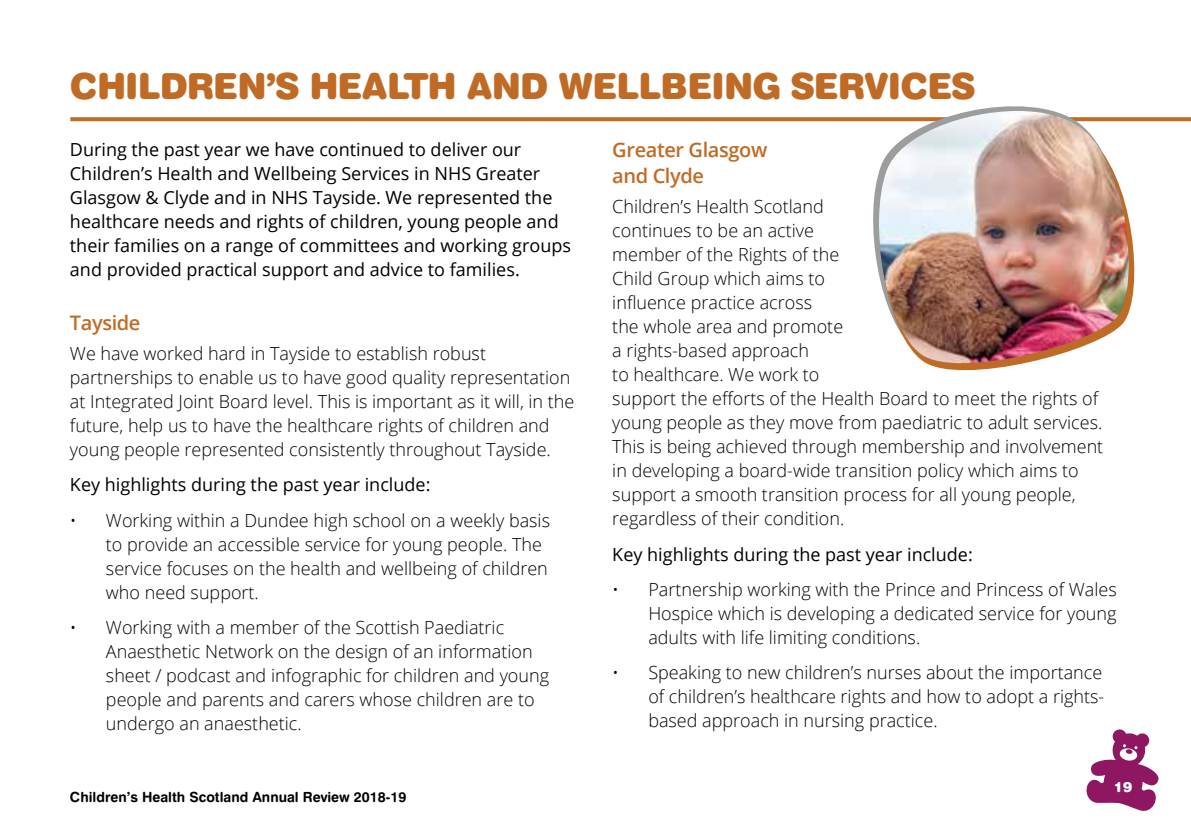
<style>
.page{position:relative;width:1191px;height:840px;background:#fff}
.page>*{position:absolute;margin:0;border:0;box-sizing:border-box;transform-origin:0 0}
.t1{font:36px "Swiss 721 BT Black Rounded";letter-spacing:-.03em;color:#c06b25}
.t2{font:600 20px/26px "Open Sans";letter-spacing:-.02em;color:#c06b25}
.t3{font:300 18px/24px "Open Sans";color:#000}
.t4{font:18px/24px "Open Sans";color:#000}
.t5{font:14px "Swiss 721 BT Bold Rounded";color:#000}
.t6{font:14px "Swiss 721 BT Black Rounded";color:#fff}
</style>
<div class="page">
<svg style="left:1086px;top:729px;width:73px;height:82px"></svg>
<svg style="left:70px;top:117px;width:1121px;height:4px;background:#c2712f"></svg>
<svg style="left:867px;top:106px;width:272px;height:265px"></svg>
<img style="left:876px;top:111px;width:254px;height:254px">
<h1 class="t1" style="left:70px;top:64px;width:907px">CHILDREN’S HEALTH AND WELLBEING SERVICES</h1>
<p class="t4" style="left:70px;top:137px;width:502px">During the past year we have continued to deliver our Children’s Health and Wellbeing Services in NHS Greater Glasgow &amp; Clyde and in NHS Tayside. We represented the healthcare needs and rights of children, young people and their families on a range of committees and working groups and provided practical support and advice to families.</p>
<p class="t2" style="left:70px;top:309px;width:72px">Tayside</p>
<p class="t3" style="left:70px;top:341px;width:506px">We have worked hard in Tayside to establish robust partnerships to enable us to have good quality representation at Integrated Joint Board level. This is important as it will, in the future, help us to have the healthcare rights of children and young people represented consistently throughout Tayside.</p>
<p class="t4" style="left:70px;top:472px;width:362px">Key highlights during the past year include:</p>
<p class="t3" style="left:106px;top:507px;width:445px;text-indent:-36px">• Working within a Dundee high school on a weekly basis to provide an accessible service for young people. The service focuses on the health and wellbeing of children who need support.</p>
<p class="t3" style="left:106px;top:614px;width:445px;text-indent:-36px">• Working with a member of the Scottish Paediatric Anaesthetic Network on the design of an information sheet / podcast and infographic for children and young people and parents and carers whose children are to undergo an anaesthetic.</p>
<p class="t5" style="left:70px;top:787px;width:338px">Children’s Health Scotland Annual Review 2018-19</p>
<p class="t2" style="left:612px;top:136px;width:156px">Greater Glasgow and Clyde</p>
<p class="t3" style="left:612px;top:194px;width:492px">Children’s Health Scotland<br>continues to be an active<br>member of the Rights of the<br>Child Group which aims to<br>influence practice across<br>the whole area and promote<br>a rights-based approach<br>to healthcare. We work to<br>support the efforts of the Health Board to meet the rights of young people as they move from paediatric to adult services.<br>This is being achieved through membership and involvement in developing a board-wide transition policy which aims to support a smooth transition process for all young people, regardless of their condition.</p>
<p class="t4" style="left:612px;top:541px;width:362px">Key highlights during the past year include:</p>
<p class="t3" style="left:648px;top:576px;width:470px;text-align:justify;text-indent:-36px">• Partnership working with the Prince and Princess of Wales Hospice which is developing a dedicated service for young adults with life limiting conditions.</p>
<p class="t3" style="left:648px;top:660px;width:457px;text-align:justify;text-indent:-36px">• Speaking to new children’s nurses about the importance of children’s healthcare rights and how to adopt a rights&shy;based approach in nursing practice.</p>
<p class="t6" style="left:1114px;top:778px;width:20px">19</p>
</div>
